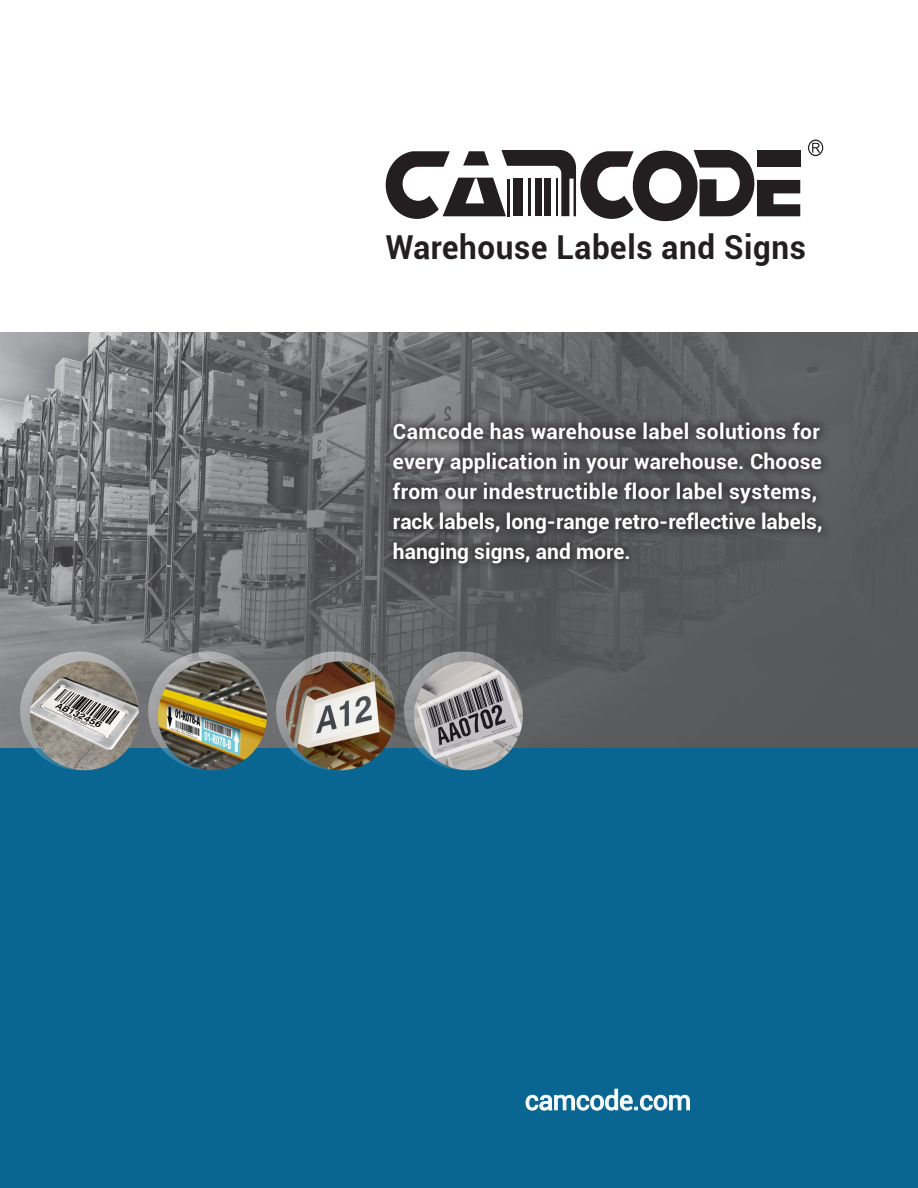
<style>
.page{position:relative;width:918px;height:1188px;background:#fff}
.page>*{position:absolute;margin:0;border:0;box-sizing:border-box;transform-origin:0 0}
.t1{font:700 33px "Roboto";letter-spacing:.02em;color:#231f20;scale:.95 1}
.t2{font:27px "Roboto";letter-spacing:-.02em;color:#fff}
.t3{font:700 21px/30px "Roboto";letter-spacing:.01em;color:#fff}
</style>
<div class="page">
<svg style="left:386px;top:150px;width:414px;height:71px"></svg>
<svg style="left:808px;top:140px;width:15px;height:16px"></svg>
<svg style="left:0;top:333px;width:918px;height:415px;background:#67686a"></svg>
<div style="left:0;top:748px;width:918px;height:440px;background:#096692"></div>
<div style="left:384px;top:413px;width:447px;height:160px;background:#231f20;opacity:.75"></div>
<svg style="left:526px;top:1089px;width:164px;height:21px"></svg>
<svg style="left:20px;top:651px;width:119px;height:119px;background:#a2a8ac"></svg>
<svg style="left:148px;top:651px;width:119px;height:119px;background:#999fa2"></svg>
<svg style="left:276px;top:651px;width:119px;height:119px;background:#949a9d"></svg>
<img style="left:286px;top:661px;width:109px;height:109px;border-radius:54px">
<img style="left:158px;top:661px;width:109px;height:109px;border-radius:54px">
<img style="left:30px;top:661px;width:109px;height:109px;border-radius:54px">
<svg style="left:404px;top:651px;width:119px;height:119px;background:#8d9397"></svg>
<img style="left:414px;top:661px;width:109px;height:109px;border-radius:54px">
<p class="t1" style="left:386px;top:223px;width:444px">Warehouse Labels and Signs</p>
<p class="t3" style="left:393px;top:415px;width:431px">Camcode has warehouse label solutions for every application in your warehouse. Choose from our indestructible floor label systems, rack labels, long-range retro-reflective labels, hanging signs, and more.</p>
<p class="t2" style="left:525px;top:1081px;width:168px">camcode.com</p>
</div>
